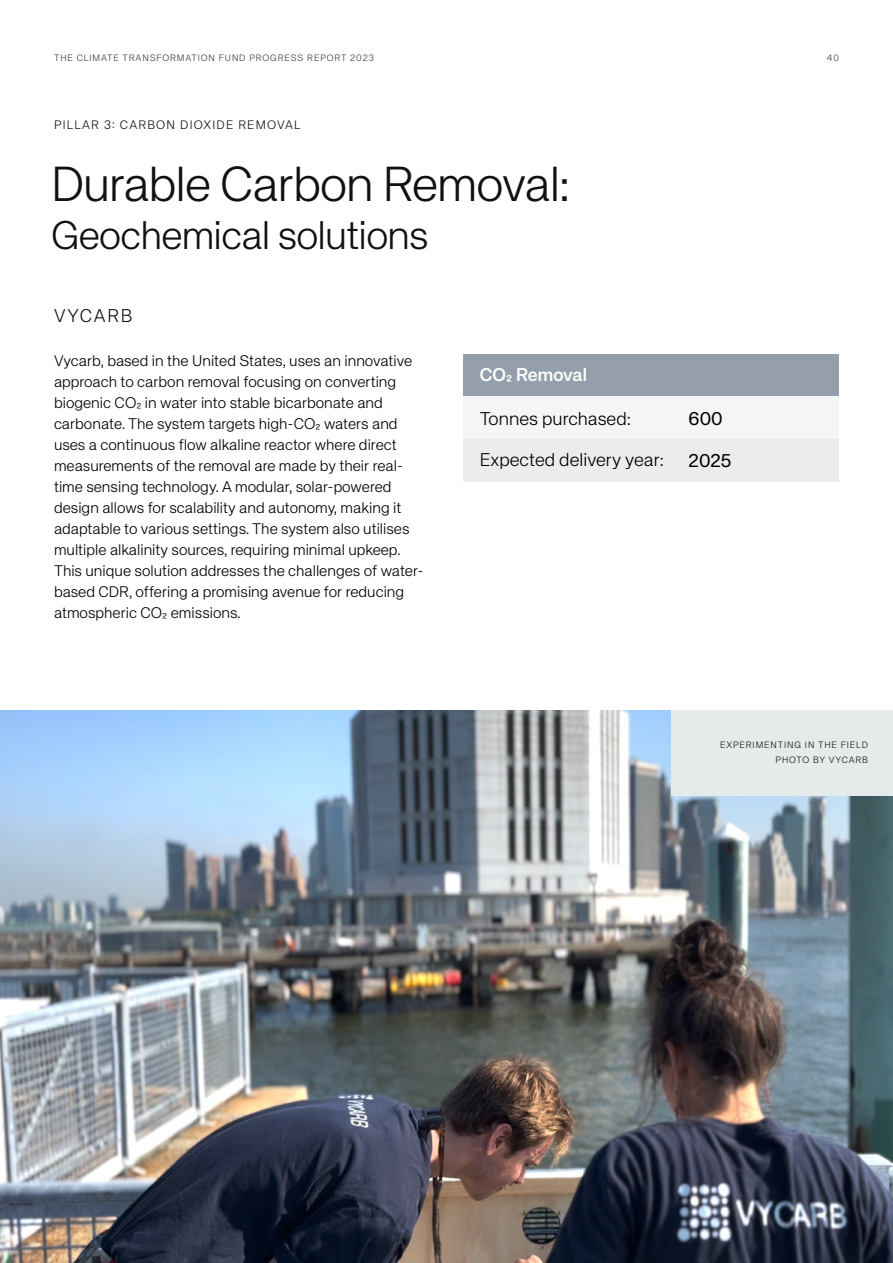
<style>
.page{position:relative;width:893px;height:1263px;background:#fff}
.page>*{position:absolute;margin:0;border:0;box-sizing:border-box;transform-origin:0 0}
.t1{font:300 48px "KH Teka";letter-spacing:-.02em;color:#111}
.t2{font:300 39px "KH Teka";letter-spacing:-.02em;color:#111}
.t3{font:300 18px "KH Teka";color:#000}
.t4{font:500 18px "KH Teka";color:#fff}
.t5{font:18px "KH Teka";color:#000}
.t6{font:300 18px "KH Teka";letter-spacing:.1em;color:#111}
.t7{font:300 15px/21px "KH Teka";color:#000}
.t8{font:300 12px "KH Teka";letter-spacing:.1em;color:#111}
.t9{font:300 9px "KH Teka";letter-spacing:.1em;color:#373737}
.t10{font:300 9px/15px "KH Teka";letter-spacing:.1em;color:#111;text-align:right}
</style>
<div class="page">
<img style="left:0;top:710px;width:893px;height:553px">
<div style="left:671px;top:710px;width:222px;height:86px;background:#e5eaeb"></div>
<div style="left:464px;top:354px;width:375px;height:42px;background:#959fab"></div>
<div style="left:464px;top:396px;width:375px;height:43px;background:#f5f5f5"></div>
<div style="left:464px;top:439px;width:375px;height:43px;background:#ececec"></div>
<p class="t9" style="left:54px;top:52px;width:321px">THE CLIMATE TRANSFORMATION FUND PROGRESS REPORT 2023</p>
<p class="t9" style="left:827px;top:52px;width:14px">40</p>
<p class="t8" style="left:54px;top:117px;width:248px">PILLAR 3: CARBON DIOXIDE REMOVAL</p>
<h1 class="t1" style="left:51px;top:156px;width:521px">Durable Carbon Removal:</h1>
<h2 class="t2" style="left:51px;top:212px;width:379px">Geochemical solutions</h2>
<p class="t6" style="left:54px;top:305px;width:80px">VYCARB</p>
<p class="t7" style="left:54px;top:350px;width:371px">Vycarb, based in the United States, uses an innovative approach to carbon removal focusing on converting biogenic CO₂ in water into stable bicarbonate and carbonate. The system targets high-CO₂ waters and uses a continuous flow alkaline reactor where direct measurements of the removal are made by their real&shy;time sensing technology. A modular, solar-powered design allows for scalability and autonomy, making it adaptable to various settings. The system also utilises multiple alkalinity sources, requiring minimal upkeep.<br>This unique solution addresses the challenges of water&shy;based CDR, offering a promising avenue for reducing atmospheric CO₂ emissions.</p>
<p class="t4" style="left:480px;top:364px;width:109px">CO₂ Removal</p>
<p class="t3" style="left:480px;top:408px;width:153px">Tonnes purchased:</p>
<p class="t5" style="left:689px;top:408px;width:36px">600</p>
<p class="t3" style="left:480px;top:449px;width:185px">Expected delivery year:</p>
<p class="t5" style="left:689px;top:450px;width:44px">2025</p>
<p class="t10" style="left:720px;top:737px;width:150px">EXPERIMENTING IN THE FIELD<br>PHOTO BY VYCARB</p>
</div>
